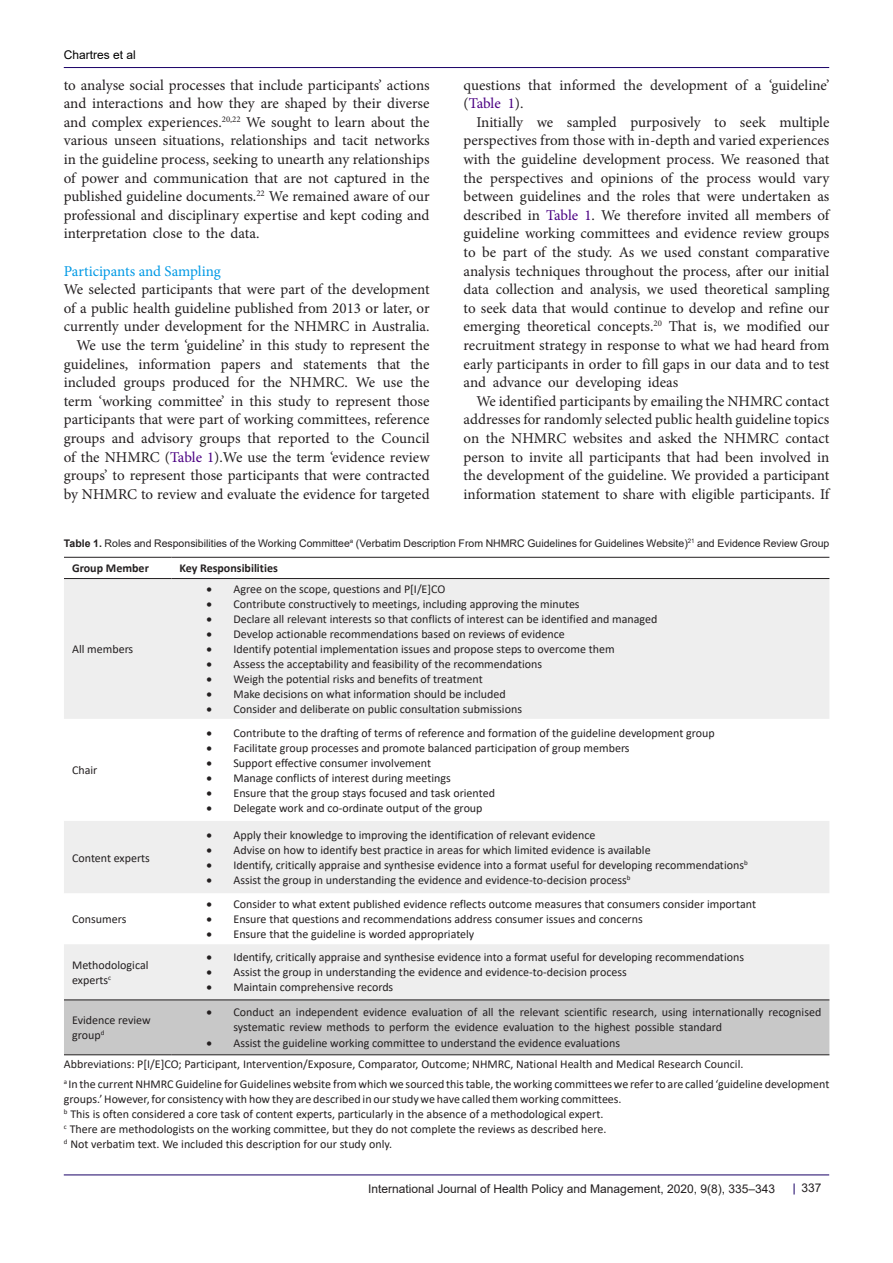
<style>
.page{position:relative;width:893px;height:1263px;background:#fff}
.page>*{position:absolute;margin:0;border:0;box-sizing:border-box;transform-origin:0 0}
.t1{font:15px/18.6px "Minion Pro";color:#231f20;text-align:justify}
.t2{font:15px "Minion Pro";letter-spacing:-.005em;color:#0099e5}
.t3{font:12px/15px "Calibri";color:#231f20}
.t4{font:12px "Arial";color:#231f20}
.t5{font:700 12px "Calibri";color:#231f20}
.t6{font:12px "Arial";color:#000001}
.t7{font:10.5px "Arial";color:#231f20}
.s1{color:#4b0082}
.s2{font-weight:700}
</style>
<div class="page">
<hr style="left:64px;top:67px;width:765px;height:1px;background:#190066">
<hr style="left:64px;top:1175px;width:765px;height:1px;background:#190066">
<svg style="left:64px;top:579px;width:765px;height:420px;fill:#eee"></svg>
<hr style="left:64px;top:557px;width:107px;height:1px;background:#231f20">
<hr style="left:171px;top:557px;width:658px;height:1px;background:#231f20">
<hr style="left:64px;top:578px;width:107px;height:1px;background:#231f20">
<hr style="left:171px;top:578px;width:658px;height:1px;background:#231f20">
<div style="left:64px;top:999px;width:765px;height:56px;background:#c8c8c8"></div>
<p class="t6" style="left:64px;top:46px;width:74px">Chartres et al</p>
<p class="t1" style="left:464px;top:76px;width:367px">questions that informed the development of a ‘guideline’ (<span class="s1">Table 1</span>).</p>
<p class="t1" style="left:464px;top:113px;width:367px;text-indent:13px">Initially we sampled purposively to seek multiple perspectives from those with in-depth and varied experiences with the guideline development process. We reasoned that the perspectives and opinions of the process would vary between guidelines and the roles that were undertaken as described in <span class="s1">Table 1</span>. We therefore invited all members of guideline working committees and evidence review groups to be part of the study. As we used constant comparative analysis techniques throughout the process, after our initial data collection and analysis, we used theoretical sampling to seek data that would continue to develop and refine our emerging theoretical concepts.<sup>20</sup> That is, we modified our recruitment strategy in response to what we had heard from early participants in order to fill gaps in our data and to test and advance our developing ideas</p>
<p class="t1" style="left:464px;top:392px;width:367px;text-indent:13px">We identified participants by emailing the NHMRC contact addresses for randomly selected public health guideline topics on the NHMRC websites and asked the NHMRC contact person to invite all participants that had been involved in the development of the guideline. We provided a participant information statement to share with eligible participants. If</p>
<p class="t7" style="left:64px;top:536px;width:767px"><span class="s2">Table 1.</span> Roles and Responsibilities of the Working Committee<sup>a</sup> (Verbatim Description From NHMRC Guidelines for Guidelines Website)<sup>21</sup> and Evidence Review Group</p>
<p class="t5" style="left:72px;top:560px;width:78px">Group Member</p>
<p class="t5" style="left:179px;top:560px;width:100px">Key Responsibilities</p>
<p class="t1" style="left:64px;top:76px;width:367px">to analyse social processes that include participants’ actions and interactions and how they are shaped by their diverse and complex experiences.<sup>20,22</sup> We sought to learn about the various unseen situations, relationships and tacit networks in the guideline process, seeking to unearth any relationships of power and communication that are not captured in the published guideline documents.<sup>22</sup> We remained aware of our professional and disciplinary expertise and kept coding and interpretation close to the data.</p>
<p class="t2" style="left:64px;top:261px;width:159px">Participants and Sampling</p>
<p class="t1" style="left:64px;top:280px;width:367px">We selected participants that were part of the development of a public health guideline published from 2013 or later, or currently under development for the NHMRC in Australia.</p>
<p class="t1" style="left:64px;top:336px;width:367px;text-indent:13px">We use the term ‘guideline’ in this study to represent the guidelines, information papers and statements that the included groups produced for the NHMRC. We use the term ‘working committee’ in this study to represent those participants that were part of working committees, reference groups and advisory groups that reported to the Council of the NHMRC (<span class="s1">Table 1</span>).We use the term ‘evidence review groups’ to represent those participants that were contracted by NHMRC to review and evaluate the evidence for targeted</p>
<p class="t3" style="left:72px;top:642px;width:63px">All members</p>
<p class="t3" style="left:72px;top:763px;width:27px">Chair</p>
<p class="t3" style="left:72px;top:850px;width:79px">Content experts</p>
<p class="t3" style="left:72px;top:911px;width:56px">Consumers</p>
<p class="t3" style="left:72px;top:957px;width:78px">Methodological experts<sup>c</sup></p>
<p class="t3" style="left:206px;top:582px;width:240px">• Agree on the scope, questions and P[I/E]CO</p>
<p class="t3" style="left:206px;top:597px;width:375px">• Contribute constructively to meetings, including approving the minutes</p>
<p class="t3" style="left:206px;top:612px;width:452px">• Declare all relevant interests so that conflicts of interest can be identified and managed</p>
<p class="t3" style="left:206px;top:627px;width:360px">• Develop actionable recommendations based on reviews of evidence</p>
<p class="t3" style="left:206px;top:642px;width:410px">• Identify potential implementation issues and propose steps to overcome them</p>
<p class="t3" style="left:206px;top:657px;width:337px">• Assess the acceptability and feasibility of the recommendations</p>
<p class="t3" style="left:206px;top:672px;width:278px">• Weigh the potential risks and benefits of treatment</p>
<p class="t3" style="left:206px;top:687px;width:301px">• Make decisions on what information should be included</p>
<p class="t3" style="left:206px;top:702px;width:317px">• Consider and deliberate on public consultation submissions</p>
<p class="t3" style="left:206px;top:725px;width:510px">• Contribute to the drafting of terms of reference and formation of the guideline development group</p>
<p class="t3" style="left:206px;top:740px;width:425px">• Facilitate group processes and promote balanced participation of group members</p>
<p class="t3" style="left:206px;top:755px;width:226px">• Support effective consumer involvement</p>
<p class="t3" style="left:206px;top:770px;width:246px">• Manage conflicts of interest during meetings</p>
<p class="t3" style="left:206px;top:785px;width:290px">• Ensure that the group stays focused and task oriented</p>
<p class="t3" style="left:206px;top:800px;width:278px">• Delegate work and co-ordinate output of the group</p>
<p class="t3" style="left:206px;top:827px;width:391px">• Apply their knowledge to improving the identification of relevant evidence</p>
<p class="t3" style="left:206px;top:842px;width:446px">• Advise on how to identify best practice in areas for which limited evidence is available</p>
<p class="t3" style="left:206px;top:857px;width:543px">• Identify, critically appraise and synthesise evidence into a format useful for developing recommendations<sup>b</sup></p>
<p class="t3" style="left:206px;top:872px;width:425px">• Assist the group in understanding the evidence and evidence-to-decision process<sup>b</sup></p>
<p class="t3" style="left:206px;top:896px;width:551px">• Consider to what extent published evidence reflects outcome measures that consumers consider important</p>
<p class="t3" style="left:206px;top:911px;width:438px">• Ensure that questions and recommendations address consumer issues and concerns</p>
<p class="t3" style="left:206px;top:926px;width:269px">• Ensure that the guideline is worded appropriately</p>
<p class="t3" style="left:206px;top:949px;width:539px">• Identify, critically appraise and synthesise evidence into a format useful for developing recommendations</p>
<p class="t3" style="left:206px;top:964px;width:422px">• Assist the group in understanding the evidence and evidence-to-decision process</p>
<p class="t3" style="left:206px;top:979px;width:188px">• Maintain comprehensive records</p>
<p class="t3" style="left:72px;top:1012px;width:80px">Evidence review group<sup>d</sup></p>
<p class="t3" style="left:233px;top:1005px;width:589px;text-indent:-27px">• Conduct an independent evidence evaluation of all the relevant scientific research, using internationally recognised systematic review methods to perform the evidence evaluation to the highest possible standard</p>
<p class="t3" style="left:206px;top:1035px;width:415px">• Assist the guideline working committee to understand the evidence evaluations</p>
<p class="t3" style="left:64px;top:1057px;width:681px">Abbreviations: P[I/E]CO; Participant, Intervention/Exposure, Comparator, Outcome; NHMRC, National Health and Medical Research Council.</p>
<p class="t3" style="left:64px;top:1076px;width:767px"><sup>a</sup> In the current NHMRC Guideline for Guidelines website from which we sourced this table, the working committees we refer to are called ‘guideline development groups.’ However, for consistency with how they are described in our study we have called them working committees.</p>
<p class="t3" style="left:64px;top:1106px;width:541px"><sup>b</sup> This is often considered a core task of content experts, particularly in the absence of a methodological expert.</p>
<p class="t3" style="left:64px;top:1121px;width:544px"><sup>c</sup> There are methodologists on the working committee, but they do not complete the reviews as described here.</p>
<p class="t3" style="left:64px;top:1136px;width:330px"><sup>d</sup> Not verbatim text. We included this description for our study only.</p>
<p class="t4" style="left:368px;top:1180px;width:408px">International Journal of Health Policy and Management, 2020, 9(8), 335–343</p>
<p class="t4" style="left:801px;top:1180px;width:22px">337</p>
</div>
